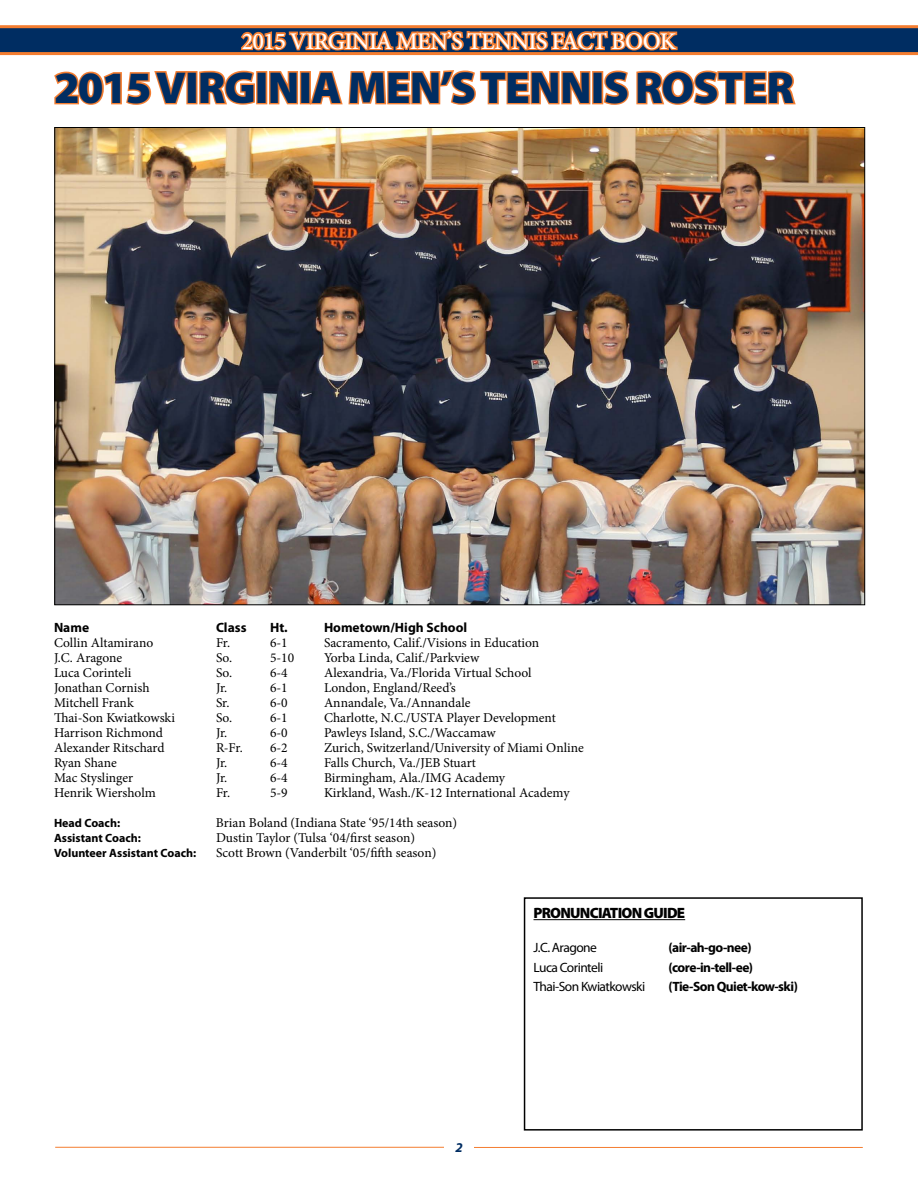
<style>
.page{position:relative;width:918px;height:1188px;background:#fff}
.page>*{position:absolute;margin:0;border:0;box-sizing:border-box;transform-origin:0 0}
.t1{font:900 45px "Myriad Pro";letter-spacing:-.02em;color:#002d62}
.t2{font:500 24px "Minion Pro";letter-spacing:-.03em;color:#fff}
.t3{font:900 15px "Myriad Pro";letter-spacing:-.05em;color:#000}
.t4{font:13.5px "Minion Pro";letter-spacing:-.005em;color:#000}
.t5{font:700 13.5px "Myriad Pro";letter-spacing:-.035em;color:#000}
.t6{font:13.5px "Myriad Pro";letter-spacing:-.04em;color:#000}
.t7{font:700 13.5px "Myriad Pro";color:#000}
.t8{font:italic 700 13.5px "Myriad Pro";color:#002d62}
.t9{font:700 12px "Myriad Pro";color:#000}
</style>
<div class="page">
<div style="left:0;top:27px;width:918px;height:27px;background:#002d62"></div>
<hr style="left:0;top:52px;width:918px;height:3px;background:#f47d30">
<hr style="left:0;top:25px;width:918px;height:3px;background:#f47d30">
<hr style="left:55px;top:1147px;width:389px;height:1px;background:#f47d30">
<hr style="left:474px;top:1147px;width:389px;height:1px;background:#f47d30">
<svg style="left:54px;top:71px;width:136px;height:34px"></svg>
<div style="left:186px;top:71px;width:12px;height:33px;border:3px solid #f47d30"></div>
<svg style="left:198px;top:25px;width:600px;height:80px"></svg>
<div style="left:524px;top:897px;width:339px;height:234px;border:2px solid #000"></div>
<hr style="left:534px;top:919px;width:151px;height:1px;background:#000">
<img style="left:56px;top:129px;width:807px;height:474px">
<h2 class="t2" style="left:242px;top:25px;width:436px">2015 VIRGINIA MEN’S TENNIS FACT BOOK</h2>
<h1 class="t1" style="left:54px;top:58px;width:223px">2015 VIRGINIA</h1>
<h1 class="t1" style="left:348px;top:58px;width:31px">MEN</h1>
<h1 class="t1" style="left:440px;top:58px;width:66px">’STENNIS</h1>
<h1 class="t1" style="left:635px;top:58px;width:27px">ROSTER</h1>
<p class="t5" style="left:54px;top:619px;width:37px">Name</p>
<p class="t5" style="left:216px;top:619px;width:32px">Class</p>
<p class="t5" style="left:270px;top:619px;width:19px">Ht.</p>
<p class="t7" style="left:324px;top:619px;width:145px">Hometown/High School</p>
<p class="t4" style="left:54px;top:634px;width:101px">Collin Altamirano</p>
<p class="t4" style="left:216px;top:634px;width:16px">Fr.</p>
<p class="t4" style="left:270px;top:634px;width:19px">6-1</p>
<p class="t4" style="left:324px;top:634px;width:217px">Sacramento, Calif./Visions in Education</p>
<p class="t4" style="left:54px;top:649px;width:70px">J.C. Aragone</p>
<p class="t4" style="left:216px;top:649px;width:18px">So.</p>
<p class="t4" style="left:270px;top:649px;width:26px">5-10</p>
<p class="t4" style="left:324px;top:649px;width:157px">Yorba Linda, Calif./Parkview</p>
<p class="t4" style="left:54px;top:664px;width:79px">Luca Corinteli</p>
<p class="t4" style="left:216px;top:664px;width:18px">So.</p>
<p class="t4" style="left:270px;top:664px;width:19px">6-4</p>
<p class="t4" style="left:324px;top:664px;width:209px">Alexandria, Va./Florida Virtual School</p>
<p class="t4" style="left:54px;top:679px;width:97px">Jonathan Cornish</p>
<p class="t4" style="left:216px;top:679px;width:13px">Jr.</p>
<p class="t4" style="left:270px;top:679px;width:19px">6-1</p>
<p class="t4" style="left:324px;top:679px;width:133px">London, England/Reed’s</p>
<p class="t4" style="left:54px;top:694px;width:81px">Mitchell Frank</p>
<p class="t4" style="left:216px;top:694px;width:15px">Sr.</p>
<p class="t4" style="left:270px;top:694px;width:19px">6-0</p>
<p class="t4" style="left:324px;top:694px;width:148px">Annandale, Va./Annandale</p>
<p class="t4" style="left:54px;top:709px;width:123px">Thai-Son Kwiatkowski</p>
<p class="t4" style="left:216px;top:709px;width:18px">So.</p>
<p class="t4" style="left:270px;top:709px;width:19px">6-1</p>
<p class="t4" style="left:324px;top:709px;width:233px">Charlotte, N.C./USTA Player Development</p>
<p class="t4" style="left:54px;top:724px;width:110px">Harrison Richmond</p>
<p class="t4" style="left:216px;top:724px;width:13px">Jr.</p>
<p class="t4" style="left:270px;top:724px;width:19px">6-0</p>
<p class="t4" style="left:324px;top:724px;width:173px">Pawleys Island, S.C./Waccamaw</p>
<p class="t4" style="left:54px;top:739px;width:112px">Alexander Ritschard</p>
<p class="t4" style="left:216px;top:739px;width:28px">R-Fr.</p>
<p class="t4" style="left:270px;top:739px;width:19px">6-2</p>
<p class="t4" style="left:324px;top:739px;width:261px">Zurich, Switzerland/University of Miami Online</p>
<p class="t4" style="left:54px;top:754px;width:64px">Ryan Shane</p>
<p class="t4" style="left:216px;top:754px;width:13px">Jr.</p>
<p class="t4" style="left:270px;top:754px;width:19px">6-4</p>
<p class="t4" style="left:324px;top:754px;width:153px">Falls Church, Va./JEB Stuart</p>
<p class="t4" style="left:54px;top:769px;width:81px">Mac Styslinger</p>
<p class="t4" style="left:216px;top:769px;width:13px">Jr.</p>
<p class="t4" style="left:270px;top:769px;width:19px">6-4</p>
<p class="t4" style="left:324px;top:769px;width:183px">Birmingham, Ala./IMG Academy</p>
<p class="t4" style="left:54px;top:784px;width:103px">Henrik Wiersholm</p>
<p class="t4" style="left:216px;top:784px;width:16px">Fr.</p>
<p class="t4" style="left:270px;top:784px;width:19px">5-9</p>
<p class="t4" style="left:324px;top:784px;width:247px">Kirkland, Wash./K-12 International Academy</p>
<p class="t9" style="left:54px;top:815px;width:68px">Head Coach:</p>
<p class="t4" style="left:216px;top:814px;width:243px">Brian Boland (Indiana State ‘95/14th season)</p>
<p class="t9" style="left:54px;top:830px;width:89px">Assistant Coach:</p>
<p class="t4" style="left:216px;top:829px;width:201px">Dustin Taylor (Tulsa ‘04/first season)</p>
<p class="t9" style="left:54px;top:845px;width:144px">Volunteer Assistant Coach:</p>
<p class="t4" style="left:216px;top:844px;width:222px">Scott Brown (Vanderbilt ‘05/fifth season)</p>
<p class="t8" style="left:455px;top:1138px;width:9px">2</p>
<p class="t3" style="left:534px;top:903px;width:153px">PRONUNCIATION GUIDE</p>
<p class="t6" style="left:534px;top:940px;width:65px">J.C. Aragone</p>
<p class="t5" style="left:669px;top:939px;width:85px">(air-ah-go-nee)</p>
<p class="t6" style="left:534px;top:959px;width:71px">Luca Corinteli</p>
<p class="t5" style="left:669px;top:959px;width:86px">(core-in-tell-ee)</p>
<p class="t6" style="left:534px;top:979px;width:113px">Thai-Son Kwiatkowski</p>
<p class="t5" style="left:669px;top:978px;width:131px">(Tie-Son Quiet-kow-ski)</p>
</div>
